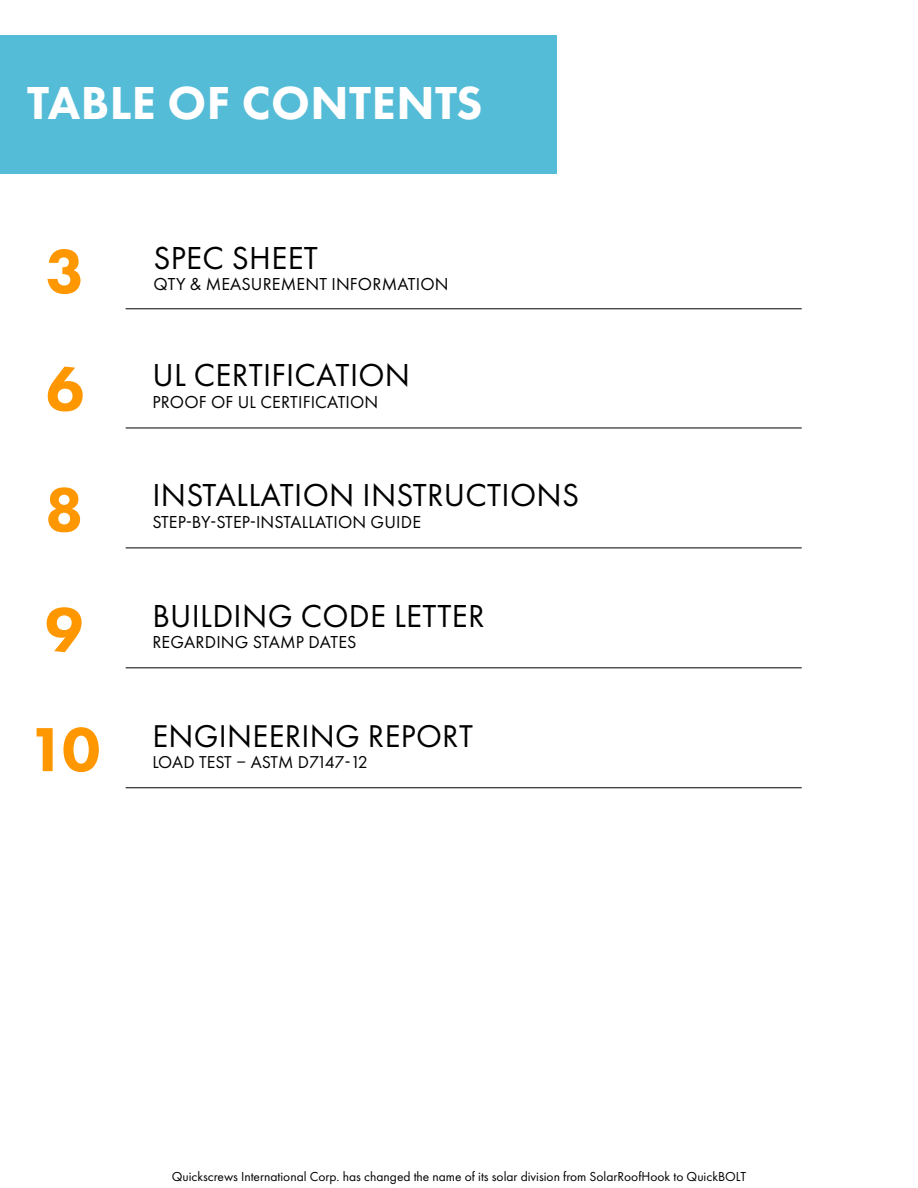
<style>
.page{position:relative;width:918px;height:1188px;background:#fff}
.page>*{position:absolute;margin:0;border:0;box-sizing:border-box;transform-origin:0 0}
.t1{font:800 64.5px/119.9px "Futura PT";color:#ff9700}
.t2{font:800 48px "Futura PT";letter-spacing:.01em;color:#fff}
.t3{font:33px "Futura PT";letter-spacing:.01em;color:#000}
.t4{font:32.7px "Futura PT";letter-spacing:.01em;color:#000}
.t5{font:18px "Futura PT";letter-spacing:.01em;color:#000}
.t6{font:17.85px "Futura PT";letter-spacing:-.015em;color:#000}
.t7{font:13.5px "Futura PT";color:#000}
.s1{font-weight:800;font-size:64.5px;color:#ff9700}
</style>
<div class="page">
<hr style="left:126px;top:308px;width:676px;height:1px;background:#000">
<div style="left:0;top:35px;width:557px;height:139px;background:#55bcd7"></div>
<hr style="left:126px;top:428px;width:676px;height:1px;background:#000">
<hr style="left:126px;top:548px;width:676px;height:1px;background:#000">
<hr style="left:126px;top:667px;width:676px;height:1px;background:#000">
<hr style="left:126px;top:787px;width:676px;height:1px;background:#000">
<h2 class="t2" style="left:27px;top:73px;width:457px">TABLE OF CONTENTS</h2>
<h3 class="t3" style="left:46px;top:238px;width:274px"><span class="s1">3</span> SPEC SHEET</h3>
<p class="t5" style="left:153px;top:273px;width:297px">QTY &amp; MEASUREMENT INFORMATION</p>
<h1 class="t1" style="left:46px;top:328px;width:40px">6</h1>
<h1 class="t1" style="left:28px;top:449px;width:74px">8<br>9<br>10</h1>
<h3 class="t3" style="left:152px;top:356px;width:259px">UL CERTIFICATION</h3>
<p class="t5" style="left:152px;top:391px;width:228px">PROOF OF UL CERTIFICATION</p>
<h3 class="t3" style="left:152px;top:476px;width:428px">INSTALLATION INSTRUCTIONS</h3>
<p class="t5" style="left:152px;top:511px;width:270px">STEP-BY-STEP-INSTALLATION GUIDE</p>
<h3 class="t3" style="left:152px;top:596px;width:334px">BUILDING CODE LETTER</h3>
<p class="t5" style="left:152px;top:632px;width:206px">REGARDING STAMP DATES</p>
<h3 class="t4" style="left:152px;top:716px;width:322px">ENGINEERING REPORT</h3>
<p class="t6" style="left:152px;top:752px;width:217px">LOAD TEST – ASTM D7147-12</p>
<p class="t7" style="left:172px;top:1169px;width:576px">Quickscrews International Corp. has changed the name of its solar division from SolarRoofHook to QuickBOLT</p>
</div>
